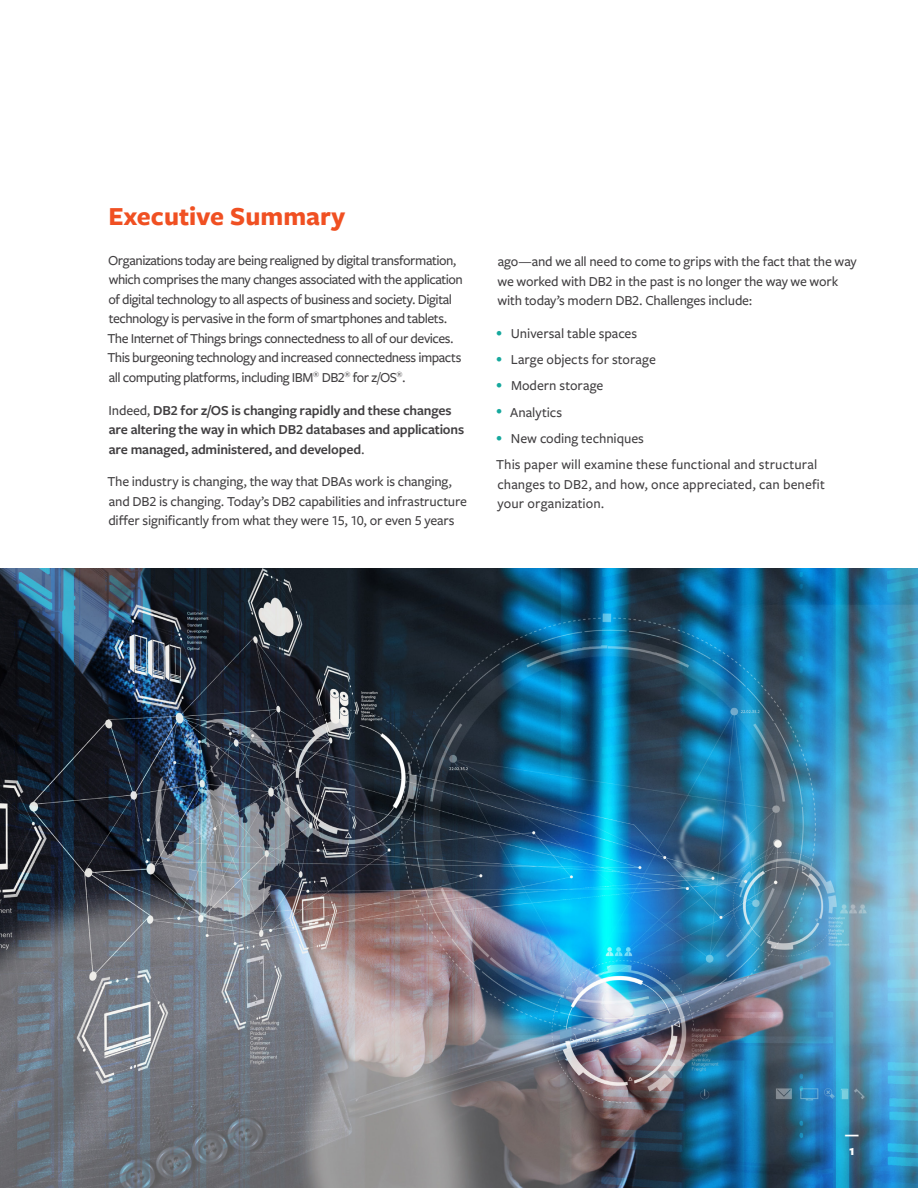
<style>
.page{position:relative;width:918px;height:1188px;background:#fff}
.page>*{position:absolute;margin:0;border:0;box-sizing:border-box;transform-origin:0 0}
.TOC_Title{font:700 27px "Freight Sans Pro";color:#f05022}
.Body{font:500 14.25px/19.5px "Freight Sans Pro";letter-spacing:-.02em;color:#413f41}
.Body-2{font:600 14.25px/19.5px "Freight Sans Pro";letter-spacing:-.01em;color:#413f41}
.Body-3{font:500 14.25px/19.5px "Freight Sans Pro";letter-spacing:.01em;color:#413f41}
.Body-4{font:500 14.25px "Freight Sans Pro";color:#413f41}
.Body-5{font:700 14.25px "Freight Sans Pro";color:#fff}
.s1{font-weight:500}
</style>
<div class="page">
<img style="left:0;top:568px;width:918px;height:620px">
<p class="TOC_Title" style="left:108px;top:198px;width:238px">Executive Summary</p>
<p class="Body" style="left:107px;top:250px;width:357px">Organizations today are being realigned by digital transformation, which comprises the many changes associated with the application of digital technology to all aspects of business and society. Digital technology is pervasive in the form of smartphones and tablets.<br>The Internet of Things brings connectedness to all of our devices.<br>This burgeoning technology and increased connectedness impacts all computing platforms, including IBM<sup>®</sup> DB2<sup>®</sup> for z/OS<sup>®</sup>.</p>
<p class="Body-2" style="left:109px;top:400px;width:357px"><span class="s1">Indeed,</span> DB2 for z/OS is changing rapidly and these changes are altering the way in which DB2 databases and applications are managed, administered, and developed<span class="s1">.</span></p>
<p class="Body" style="left:107px;top:471px;width:361px">The industry is changing, the way that DBAs work is changing, and DB2 is changing. Today’s DB2 capabilities and infrastructure differ significantly from what they were 15, 10, or even 5 years</p>
<p class="Body" style="left:498px;top:251px;width:361px">ago—and we all need to come to grips with the fact that the way we worked with DB2 in the past is no longer the way we work with today’s modern DB2. Challenges include:</p>
<p class="Body-4" style="left:497px;top:324px;width:142px"><sup>•</sup> Universal table spaces</p>
<p class="Body-4" style="left:497px;top:350px;width:161px"><sup>•</sup> Large objects for storage</p>
<p class="Body-4" style="left:497px;top:376px;width:108px"><sup>•</sup> Modern storage</p>
<p class="Body-4" style="left:497px;top:402px;width:67px"><sup>•</sup> Analytics</p>
<p class="Body" style="left:497px;top:428px;width:149px"><sup>•</sup> New coding techniques</p>
<p class="Body-3" style="left:496px;top:454px;width:330px">This paper will examine these functional and structural changes to DB2, and how, once appreciated, can benefit your organization.</p>
<p class="Body-5" style="left:845px;top:1125px;width:16px">—</p>
<p class="Body-5" style="left:849px;top:1141px;width:7px">1</p>
</div>
